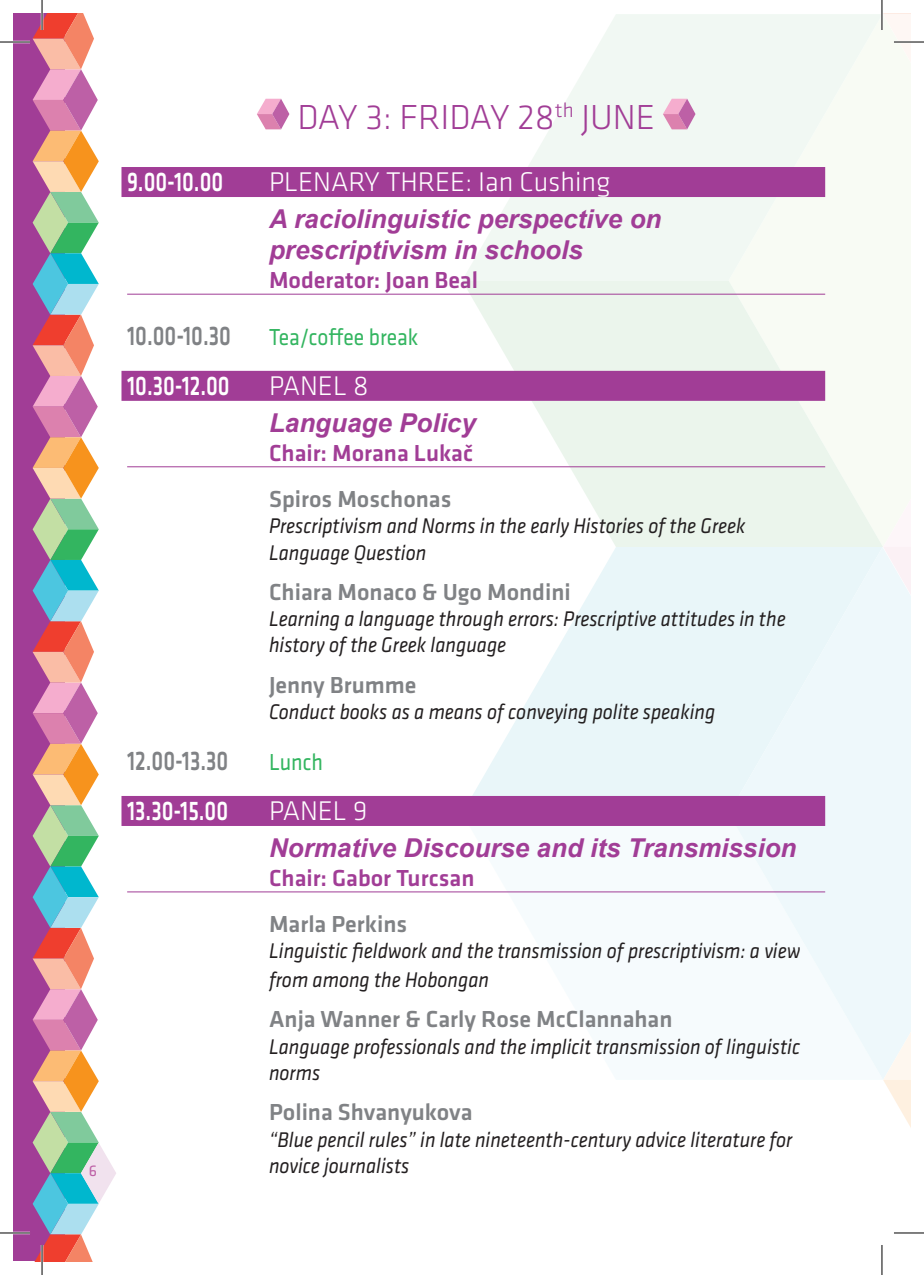
<style>
.page{position:relative;width:924px;height:1275px;background:#fff}
.page>*{position:absolute;margin:0;border:0;box-sizing:border-box;transform-origin:0 0}
.jour{font:300 36px "Klavika Basic";color:#a13d96}
.Panel{font:300 28px "Klavika Basic";color:#fff}
.Panel-2{font:500 28px "Klavika Basic";color:#fff;scale:.75 1}
.titre_horaire{font:500 28px "Klavika Basic";color:#808285;scale:.75 1}
.Titre_panel{font:italic 700 26px/31.2px "Arial";color:#a13d96}
.nom_intervenant{font:500 24px "Klavika Basic";color:#808285}
.chair_modérateur{font:500 24px "Klavika Basic";color:#a13d96}
.titre_horaire-2{font:24px "Klavika Basic";color:#33b560;scale:.9 1}
.Intervention{font:italic 22px/26.4px "Klavika Basic";color:#231f20;scale:.9 1}
.t1{font:16px "Klavika Basic";color:#bd60a6}
</style>
<div class="page">
<div style="left:14px;top:14px;width:51px;height:1247px;background:#a13d96"></div>
<svg style="left:463px;top:14px;width:419px;height:266px;fill:#f1f8f3"></svg>
<svg style="left:462px;top:280px;width:420px;height:267px;fill:#ebf5ec"></svg>
<svg style="left:472px;top:547px;width:256px;height:249px;fill:#e9f6f9"></svg>
<div style="left:728px;top:547px;width:154px;height:530px;background:#eef8fb"></div>
<svg style="left:882px;top:14px;width:27px;height:1247px"></svg>
<svg style="left:33px;top:14px;width:83px;height:1247px"></svg>
<div style="left:121px;top:167px;width:703px;height:30px;background:#a13d96"></div>
<hr style="left:127px;top:294px;width:697px;height:1px;background:#a13d96">
<div style="left:121px;top:371px;width:703px;height:30px;background:#a13d96"></div>
<hr style="left:127px;top:466px;width:697px;height:1px;background:#a13d96">
<div style="left:121px;top:796px;width:703px;height:30px;background:#a13d96"></div>
<hr style="left:127px;top:891px;width:697px;height:1px;background:#a13d96">
<svg style="left:257px;top:99px;width:32px;height:30px"></svg>
<svg style="left:662px;top:99px;width:33px;height:30px"></svg>
<hr style="left:0;top:41px;width:30px;height:2px;background:#fff">
<hr style="left:893px;top:41px;width:30px;height:2px;background:#fff">
<hr style="left:0;top:1231px;width:30px;height:3px;background:#fff">
<hr style="left:893px;top:1231px;width:30px;height:3px;background:#fff">
<hr style="left:41px;top:0;width:2px;height:30px;background:#fff">
<hr style="left:41px;top:1245px;width:2px;height:30px;background:#fff">
<hr style="left:880px;top:0;width:2px;height:30px;background:#fff">
<hr style="left:0;top:42px;width:30px;height:1px;background:#000">
<hr style="left:893px;top:42px;width:30px;height:1px;background:#000">
<hr style="left:0;top:1232px;width:30px;height:1px;background:#000">
<hr style="left:893px;top:1232px;width:30px;height:1px;background:#000">
<hr style="left:42px;top:0;width:1px;height:30px;background:#000">
<hr style="left:42px;top:1245px;width:1px;height:30px;background:#000">
<hr style="left:881px;top:0;width:1px;height:30px;background:#000">
<hr style="left:881px;top:1245px;width:1px;height:30px;background:#000">
<p class="t1" style="left:89px;top:1160px;width:10px">6</p>
<p class="jour" style="left:297px;top:96px;width:359px">DAY 3: FRIDAY 28<sup>th</sup> JUNE</p>
<p class="Panel-2" style="left:127px;top:163px;width:130px">9.00-10.00</p>
<p class="Panel" style="left:269px;top:165px;width:343px">PLENARY THREE: Ian Cushing</p>
<p class="Titre_panel" style="left:269px;top:204px;width:394px">A raciolinguistic perspective on prescriptivism in schools</p>
<p class="chair_modérateur" style="left:269px;top:264px;width:210px">Moderator: Joan Beal</p>
<p class="titre_horaire" style="left:127px;top:316px;width:140px">10.00-10.30</p>
<p class="titre_horaire-2" style="left:269px;top:321px;width:167px">Tea/coffee break</p>
<p class="Panel-2" style="left:127px;top:367px;width:138px">10.30-12.00</p>
<p class="Panel" style="left:269px;top:369px;width:101px">PANEL 8</p>
<p class="Titre_panel" style="left:269px;top:408px;width:208px">Language Policy</p>
<p class="chair_modérateur" style="left:269px;top:437px;width:205px">Chair: Morana Lukač</p>
<p class="nom_intervenant" style="left:269px;top:482px;width:184px">Spiros Moschonas</p>
<p class="Intervention" style="left:269px;top:512px;width:531px">Prescriptivism and Norms in the early Histories of the Greek<br>Language Question</p>
<p class="nom_intervenant" style="left:269px;top:575px;width:303px">Chiara Monaco &amp; Ugo Mondini</p>
<p class="Intervention" style="left:269px;top:605px;width:575px">Learning a language through errors: Prescriptive attitudes in the history of the Greek language</p>
<p class="nom_intervenant" style="left:269px;top:668px;width:149px">Jenny Brumme</p>
<p class="Intervention" style="left:269px;top:698px;width:497px">Conduct books as a means of conveying polite speaking</p>
<p class="titre_horaire" style="left:127px;top:741px;width:136px">12.00-13.30</p>
<p class="titre_horaire-2" style="left:269px;top:746px;width:62px">Lunch</p>
<p class="Panel-2" style="left:127px;top:792px;width:136px">13.30-15.00</p>
<p class="Panel" style="left:269px;top:794px;width:100px">PANEL 9</p>
<p class="Titre_panel" style="left:269px;top:833px;width:528px">Normative Discourse and its Transmission</p>
<p class="chair_modérateur" style="left:269px;top:861px;width:207px">Chair: Gabor Turcsan</p>
<p class="nom_intervenant" style="left:269px;top:907px;width:139px">Marla Perkins</p>
<p class="Intervention" style="left:269px;top:936px;width:591px;line-height:28.8px">Linguistic fieldwork and the transmission of prescriptivism: a view from among the Hobongan</p>
<p class="nom_intervenant" style="left:269px;top:1003px;width:405px">Anja Wanner &amp; Carly Rose McClannahan</p>
<p class="Intervention" style="left:269px;top:1032px;width:591px">Language professionals and the implicit transmission of linguistic norms</p>
<p class="nom_intervenant" style="left:269px;top:1096px;width:205px">Polina Shvanyukova</p>
<p class="Intervention" style="left:269px;top:1125px;width:582px">“Blue pencil rules” in late nineteenth-century advice literature for novice journalists</p>
</div>
